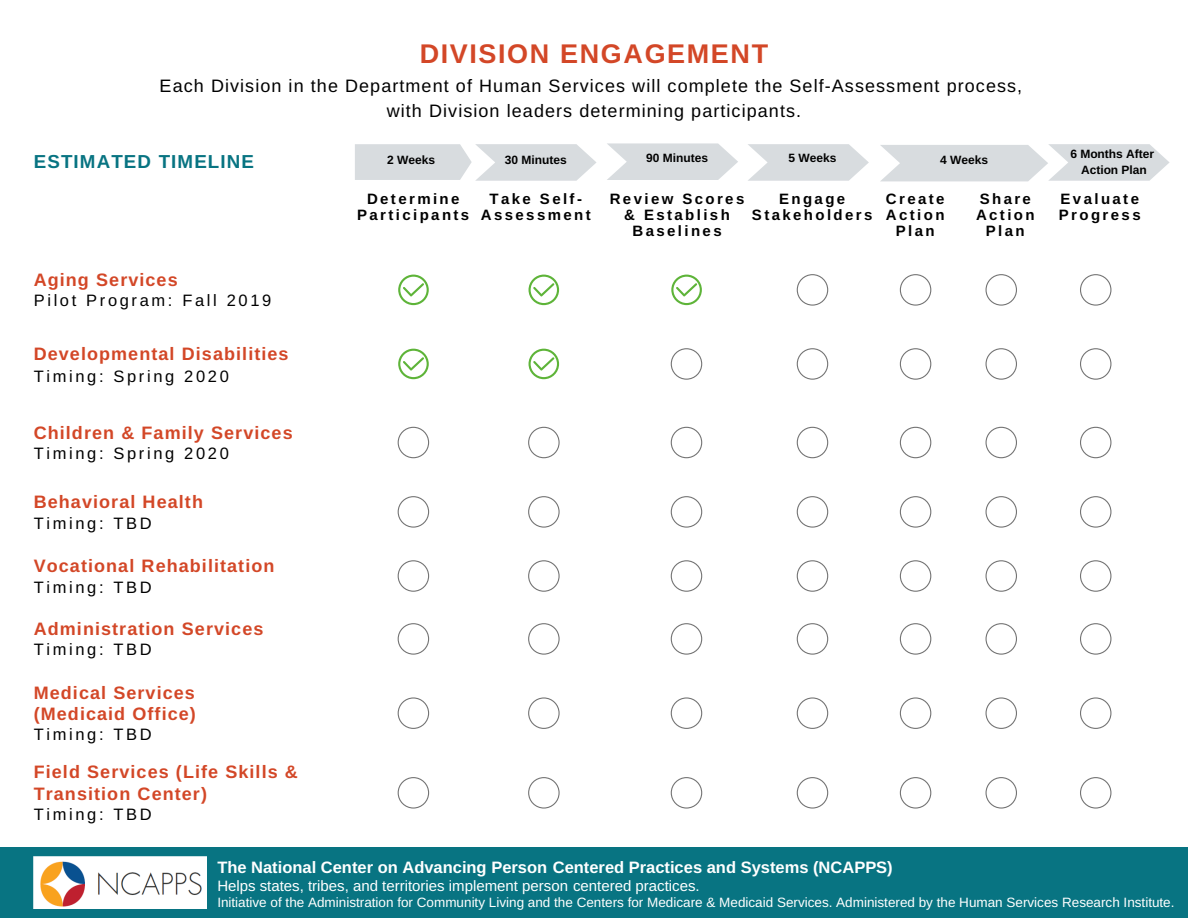
<style>
.page{position:relative;width:1188px;height:918px;background:#fff}
.page>*{position:absolute;margin:0;border:0;box-sizing:border-box;transform-origin:0 0}
.t1{font:700 27px "Arimo";letter-spacing:.06em;color:#d34727}
.t2{font:700 18.75px "Arimo";letter-spacing:.06em;color:#087482}
.t3{font:700 18px/21.5px "Arimo";letter-spacing:.06em;color:#d34727}
.t4{font:18px/24.2px "Arimo";letter-spacing:.06em;color:#000;text-align:center}
.t5{font:16.5px "Arimo";letter-spacing:.16em;color:#000}
.t6{font:700 16.5px "Arimo";color:#fff}
.t7{font:700 15px "Arimo";letter-spacing:.16em;color:#000}
.t8{font:15px "Arimo";color:#fff}
.t9{font:13.5px "Arimo";color:#fff}
.t10{font:700 12px/16.2px "Arimo";color:#000;text-align:center}
</style>
<div class="page">
<div style="left:0;top:847px;width:1188px;height:71px;background:#087482"></div>
<svg style="left:355px;top:144px;width:242px;height:37px;background:#dde0e3"></svg>
<svg style="left:607px;top:143px;width:131px;height:37px;background:#dee1e4"></svg>
<svg style="left:748px;top:144px;width:121px;height:37px"></svg>
<svg style="left:880px;top:144px;width:290px;height:37px"></svg>
<svg style="left:398px;top:275px;width:31px;height:30px"></svg>
<svg style="left:529px;top:275px;width:30px;height:30px"></svg>
<svg style="left:671px;top:275px;width:31px;height:30px"></svg>
<svg style="left:797px;top:274px;width:31px;height:32px"></svg>
<svg style="left:900px;top:274px;width:31px;height:32px"></svg>
<svg style="left:986px;top:274px;width:31px;height:32px"></svg>
<svg style="left:1080px;top:274px;width:31px;height:32px"></svg>
<svg style="left:398px;top:349px;width:31px;height:30px"></svg>
<svg style="left:529px;top:349px;width:30px;height:30px"></svg>
<svg style="left:671px;top:348px;width:31px;height:32px"></svg>
<svg style="left:797px;top:348px;width:31px;height:32px"></svg>
<svg style="left:900px;top:348px;width:31px;height:32px"></svg>
<svg style="left:986px;top:348px;width:31px;height:32px"></svg>
<svg style="left:1080px;top:348px;width:31px;height:32px"></svg>
<svg style="left:398px;top:427px;width:31px;height:31px"></svg>
<svg style="left:528px;top:427px;width:32px;height:31px"></svg>
<svg style="left:671px;top:427px;width:31px;height:31px"></svg>
<svg style="left:797px;top:427px;width:31px;height:31px"></svg>
<svg style="left:900px;top:427px;width:31px;height:31px"></svg>
<svg style="left:986px;top:427px;width:31px;height:31px"></svg>
<svg style="left:1080px;top:427px;width:31px;height:31px"></svg>
<svg style="left:398px;top:496px;width:31px;height:32px"></svg>
<svg style="left:528px;top:496px;width:32px;height:32px"></svg>
<svg style="left:671px;top:496px;width:31px;height:32px"></svg>
<svg style="left:797px;top:496px;width:31px;height:32px"></svg>
<svg style="left:900px;top:496px;width:31px;height:32px"></svg>
<svg style="left:986px;top:496px;width:31px;height:32px"></svg>
<svg style="left:1080px;top:496px;width:31px;height:32px"></svg>
<svg style="left:398px;top:560px;width:31px;height:32px"></svg>
<svg style="left:528px;top:560px;width:32px;height:32px"></svg>
<svg style="left:671px;top:560px;width:31px;height:32px"></svg>
<svg style="left:797px;top:560px;width:31px;height:32px"></svg>
<svg style="left:900px;top:560px;width:31px;height:32px"></svg>
<svg style="left:986px;top:560px;width:31px;height:32px"></svg>
<svg style="left:1080px;top:560px;width:31px;height:32px"></svg>
<svg style="left:398px;top:623px;width:31px;height:32px"></svg>
<svg style="left:528px;top:623px;width:32px;height:32px"></svg>
<svg style="left:671px;top:623px;width:31px;height:32px"></svg>
<svg style="left:797px;top:623px;width:31px;height:32px"></svg>
<svg style="left:900px;top:623px;width:31px;height:32px"></svg>
<svg style="left:986px;top:623px;width:31px;height:32px"></svg>
<svg style="left:1080px;top:623px;width:31px;height:32px"></svg>
<svg style="left:398px;top:697px;width:31px;height:32px"></svg>
<svg style="left:528px;top:697px;width:32px;height:32px"></svg>
<svg style="left:671px;top:697px;width:31px;height:32px"></svg>
<svg style="left:797px;top:697px;width:31px;height:32px"></svg>
<svg style="left:900px;top:697px;width:31px;height:32px"></svg>
<svg style="left:986px;top:697px;width:31px;height:32px"></svg>
<svg style="left:1080px;top:697px;width:31px;height:32px"></svg>
<svg style="left:398px;top:777px;width:31px;height:32px"></svg>
<svg style="left:528px;top:777px;width:32px;height:32px"></svg>
<svg style="left:671px;top:777px;width:31px;height:32px"></svg>
<svg style="left:797px;top:777px;width:31px;height:32px"></svg>
<svg style="left:900px;top:777px;width:31px;height:32px"></svg>
<svg style="left:986px;top:777px;width:31px;height:32px"></svg>
<svg style="left:1080px;top:777px;width:31px;height:32px"></svg>
<img style="left:34px;top:857px;width:173px;height:51px">
<h2 class="t1" style="left:420px;top:38px;width:350px">DIVISION ENGAGEMENT</h2>
<p class="t4" style="left:160px;top:74px;width:864px">Each Division in the Department of Human Services will complete the Self-Assessment process, with Division leaders determining participants.</p>
<p class="t2" style="left:34px;top:151px;width:222px">ESTIMATED TIMELINE</p>
<p class="t10" style="left:1070px;top:146px;width:85px">6 Months After<br>Action Plan</p>
<p class="t10" style="left:387px;top:151px;width:49px">2 Weeks</p>
<p class="t10" style="left:505px;top:151px;width:63px">30 Minutes</p>
<p class="t10" style="left:646px;top:150px;width:63px">90 Minutes</p>
<p class="t10" style="left:789px;top:150px;width:49px">5 Weeks</p>
<p class="t10" style="left:940px;top:151px;width:49px">4 Weeks</p>
<p class="t7" style="left:367px;top:190px;width:94px">Determine</p>
<p class="t7" style="left:490px;top:190px;width:94px">Take Self-</p>
<p class="t7" style="left:610px;top:190px;width:136px">Review Scores</p>
<p class="t7" style="left:779px;top:190px;width:68px">Engage</p>
<p class="t7" style="left:886px;top:190px;width:60px">Create</p>
<p class="t7" style="left:980px;top:190px;width:53px">Share</p>
<p class="t7" style="left:1061px;top:190px;width:80px">Evaluate</p>
<p class="t7" style="left:357px;top:206px;width:235px">Participants Assessment</p>
<p class="t7" style="left:624px;top:206px;width:107px">&amp; Establish</p>
<p class="t7" style="left:752px;top:206px;width:194px">Stakeholders Action</p>
<p class="t7" style="left:976px;top:206px;width:60px">Action</p>
<p class="t7" style="left:1059px;top:206px;width:83px">Progress</p>
<p class="t7" style="left:633px;top:223px;width:91px">Baselines</p>
<p class="t7" style="left:896px;top:223px;width:40px">Plan</p>
<p class="t7" style="left:986px;top:223px;width:40px">Plan</p>
<p class="t3" style="left:34px;top:269px;width:146px">Aging Services</p>
<p class="t5" style="left:34px;top:291px;width:239px">Pilot Program: Fall 2019</p>
<p class="t3" style="left:34px;top:343px;width:256px">Developmental Disabilities</p>
<p class="t5" style="left:34px;top:367px;width:197px">Timing: Spring 2020</p>
<p class="t3" style="left:34px;top:422px;width:260px">Children &amp; Family Services</p>
<p class="t5" style="left:34px;top:444px;width:197px">Timing: Spring 2020</p>
<p class="t3" style="left:34px;top:491px;width:171px">Behavioral Health</p>
<p class="t5" style="left:34px;top:514px;width:120px">Timing: TBD</p>
<p class="t3" style="left:34px;top:555px;width:242px">Vocational Rehabilitation</p>
<p class="t5" style="left:34px;top:578px;width:120px">Timing: TBD</p>
<p class="t3" style="left:34px;top:618px;width:231px">Administration Services</p>
<p class="t5" style="left:34px;top:640px;width:120px">Timing: TBD</p>
<p class="t3" style="left:34px;top:682px;width:164px">Medical Services (Medicaid Office)</p>
<p class="t5" style="left:34px;top:725px;width:120px">Timing: TBD</p>
<p class="t3" style="left:34px;top:761px;width:266px">Field Services (Life Skills &amp;<br>Transition Center)</p>
<p class="t5" style="left:34px;top:805px;width:120px">Timing: TBD</p>
<p class="t6" style="left:217px;top:858px;width:677px">The National Center on Advancing Person Centered Practices and Systems (NCAPPS)</p>
<p class="t8" style="left:217px;top:877px;width:484px">Helps states, tribes, and territories implement person centered practices.</p>
<p class="t9" style="left:217px;top:895px;width:959px">Initiative of the Administration for Community Living and the Centers for Medicare &amp; Medicaid Services. Administered by the Human Services Research Institute.</p>
</div>
